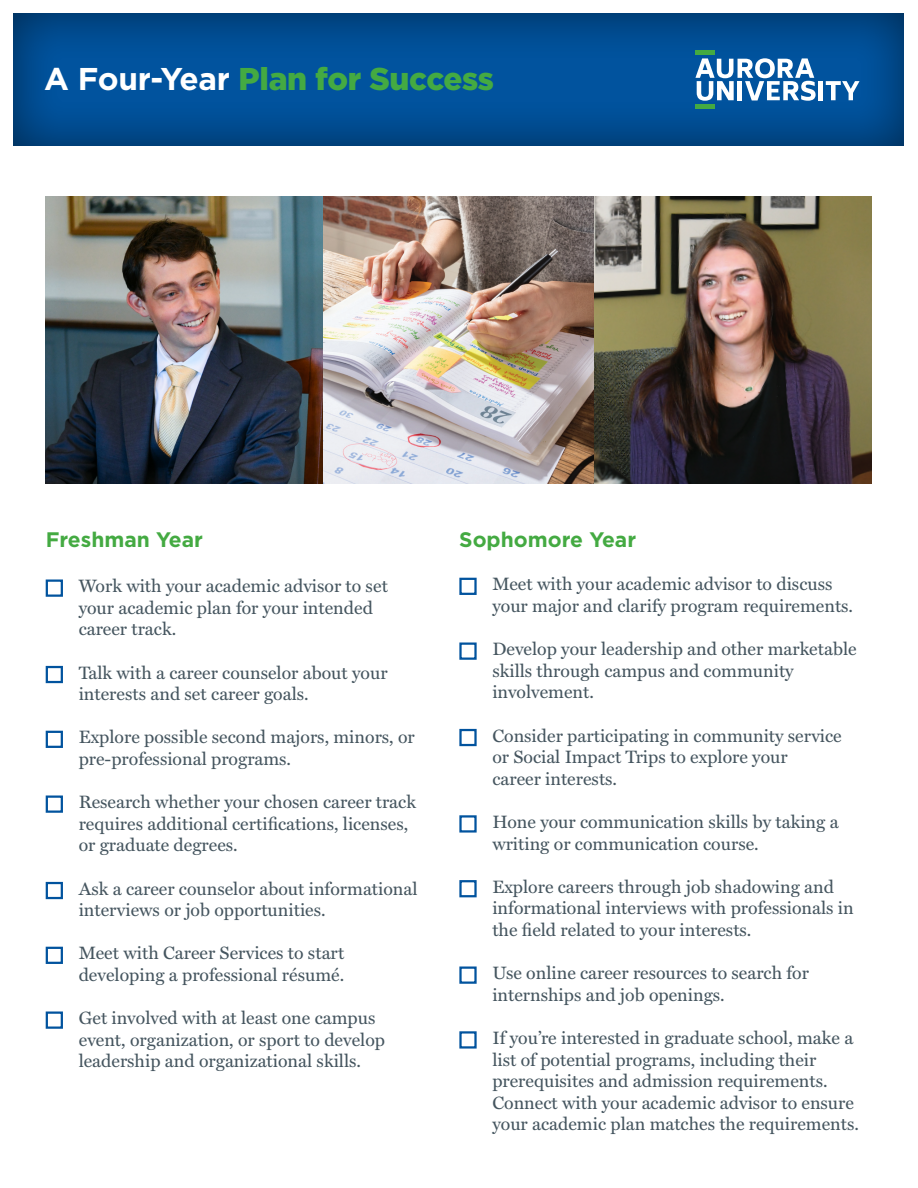
<style>
.page{position:relative;width:918px;height:1188px;background:#fff}
.page>*{position:absolute;margin:0;border:0;box-sizing:border-box;transform-origin:0 0}
.t1{font:900 31.5px "Gotham";letter-spacing:-.01em;color:#44aa42}
.t2{font:700 21px "Gotham";color:#44aa42}
.t3{font:18px/21.6px "Miller Text";color:#45555f}
.s1{font-weight:700;color:#fff}
</style>
<div class="page">
<img style="left:46px;top:197px;width:826px;height:287px">
<div style="left:46px;top:580px;width:17px;height:17px;border:2px solid #01539e"></div>
<div style="left:46px;top:666px;width:17px;height:17px;border:2px solid #01539e"></div>
<div style="left:46px;top:731px;width:17px;height:17px;border:2px solid #01539e"></div>
<div style="left:46px;top:796px;width:17px;height:17px;border:2px solid #01539e"></div>
<div style="left:46px;top:882px;width:17px;height:17px;border:2px solid #01539e"></div>
<div style="left:46px;top:947px;width:17px;height:17px;border:2px solid #01539e"></div>
<div style="left:46px;top:1012px;width:17px;height:17px;border:2px solid #01539e"></div>
<div style="left:7px;top:9px;width:899px;height:139px;background:#000;opacity:.5"></div>
<svg style="left:695px;top:58px;width:121px;height:43px"></svg>
<div style="left:818px;top:81px;width:5px;height:19px;background:#fff"></div>
<svg style="left:826px;top:81px;width:34px;height:19px"></svg>
<hr style="left:695px;top:51px;width:20px;height:4px;background:#44aa42">
<div style="left:695px;top:104px;width:20px;height:5px;background:#44aa42"></div>
<div style="left:459px;top:578px;width:18px;height:17px;border:2px solid #01539e"></div>
<div style="left:459px;top:643px;width:18px;height:17px;border:2px solid #01539e"></div>
<div style="left:459px;top:729px;width:18px;height:17px;border:2px solid #01539e"></div>
<div style="left:459px;top:815px;width:18px;height:18px;border:2px solid #01539e"></div>
<div style="left:459px;top:880px;width:18px;height:17px;border:2px solid #01539e"></div>
<div style="left:459px;top:967px;width:18px;height:17px;border:2px solid #01539e"></div>
<div style="left:459px;top:1031px;width:18px;height:18px;border:2px solid #01539e"></div>
<p class="t1" style="left:44px;top:58px;width:451px"><span class="s1">A Four-Year</span> Plan for Success</p>
<p class="t2" style="left:46px;top:526px;width:159px">Freshman Year</p>
<p class="t3" style="left:79px;top:576px;width:311px">Work with your academic advisor to set your academic plan for your intended career track.</p>
<p class="t3" style="left:79px;top:662px;width:310px">Talk with a career counselor about your interests and set career goals.</p>
<p class="t3" style="left:79px;top:727px;width:338px">Explore possible second majors, minors, or pre-professional programs.</p>
<p class="t3" style="left:79px;top:792px;width:339px">Research whether your chosen career track requires additional certifications, licenses, or graduate degrees.</p>
<p class="t3" style="left:79px;top:878px;width:340px">Ask a career counselor about informational interviews or job opportunities.</p>
<p class="t3" style="left:79px;top:943px;width:267px">Meet with Career Services to start developing a professional résumé.</p>
<p class="t3" style="left:79px;top:1008px;width:308px">Get involved with at least one campus event, organization, or sport to develop leadership and organizational skills.</p>
<p class="t2" style="left:459px;top:526px;width:178px">Sophomore Year</p>
<p class="t3" style="left:492px;top:574px;width:362px">Meet with your academic advisor to discuss your major and clarify program requirements.</p>
<p class="t3" style="left:492px;top:639px;width:366px">Develop your leadership and other marketable skills through campus and community involvement.</p>
<p class="t3" style="left:492px;top:725px;width:351px">Consider participating in community service or Social Impact Trips to explore your<br>career interests.</p>
<p class="t3" style="left:492px;top:812px;width:348px">Hone your communication skills by taking a writing or communication course.</p>
<p class="t3" style="left:492px;top:876px;width:363px">Explore careers through job shadowing and informational interviews with professionals in the field related to your interests.</p>
<p class="t3" style="left:492px;top:963px;width:318px">Use online career resources to search for internships and job openings.</p>
<p class="t3" style="left:492px;top:1028px;width:368px">If you’re interested in graduate school, make a list of potential programs, including their prerequisites and admission requirements.<br>Connect with your academic advisor to ensure your academic plan matches the requirements.</p>
</div>
